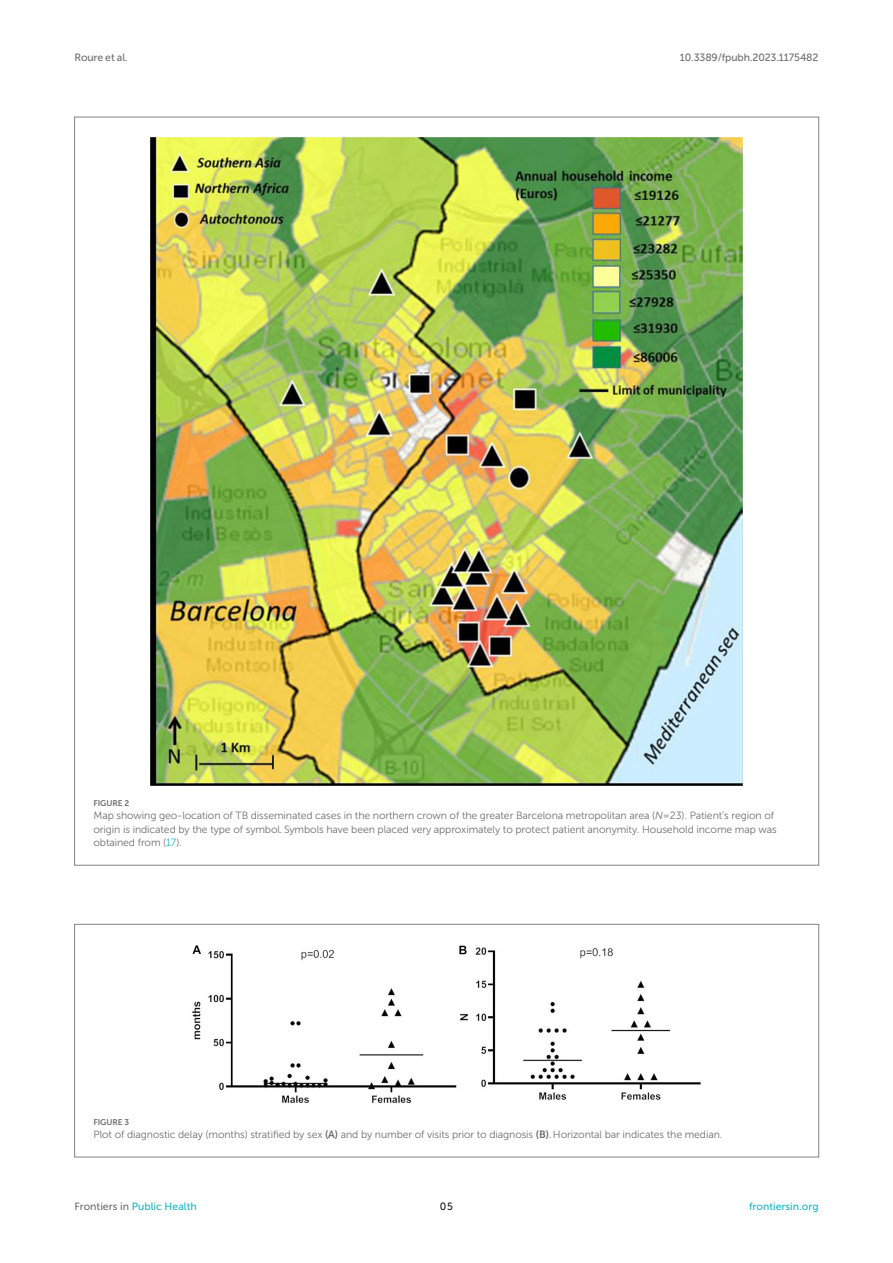
<style>
.page{position:relative;width:893px;height:1263px;background:#fff}
.page>*{position:absolute;margin:0;border:0;box-sizing:border-box;transform-origin:0 0}
.FIG_LEG{font:10.5px/13.5px "Museo Sans 300";letter-spacing:-.01em;color:#706f70}
.t1{font:10.5px "Museo Sans 500";color:#1db5c3}
.t2{font:10.5px "Museo Sans 500";letter-spacing:-.015em;color:#706f70}
.t3{font:10.5px "Museo Sans 500";color:#1b1c1b}
.FIG_HD{font:8.25px "Museo Sans 700";letter-spacing:-.01em;color:#706f70}
.s1{font-style:italic}
.s2{color:#1db5c3}
.s3{font-family:"Museo Sans 700"}
.s4{color:#706f70}
</style>
<div class="page">
<img style="left:150px;top:137px;width:594px;height:649px">
<img style="left:192px;top:945px;width:509px;height:158px">
<div style="left:74px;top:924px;width:745px;height:233px;border:1px solid #808285"></div>
<p class="t2" style="left:74px;top:51px;width:55px">Roure et al.</p>
<p class="t2" style="left:680px;top:51px;width:140px">10.3389/fpubh.2023.1175482</p>
<p class="FIG_HD" style="left:94px;top:798px;width:37px">FIGURE 2</p>
<p class="FIG_LEG" style="left:94px;top:809px;width:685px">Map showing geo-location of TB disseminated cases in the northern crown of the greater Barcelona metropolitan area (<span class="s1">N</span> = 23). Patient’s region of origin is indicated by the type of symbol. Symbols have been placed very approximately to protect patient anonymity. Household income map was obtained from (<span class="s2">17</span>).</p>
<p class="FIG_HD" style="left:94px;top:1117px;width:37px">FIGURE 3</p>
<p class="FIG_LEG" style="left:94px;top:1128px;width:630px">Plot of diagnostic delay (months) stratified by sex <span class="s3">(A)</span> and by number of visits prior to diagnosis <span class="s3">(B)</span>.Horizontal bar indicates the median.</p>
<p class="t1" style="left:74px;top:1200px;width:124px"><span class="s4">Frontiers in</span> Public Health</p>
<p class="t3" style="left:440px;top:1200px;width:14px">05</p>
<p class="t1" style="left:749px;top:1200px;width:71px">frontiersin.org</p>
</div>
